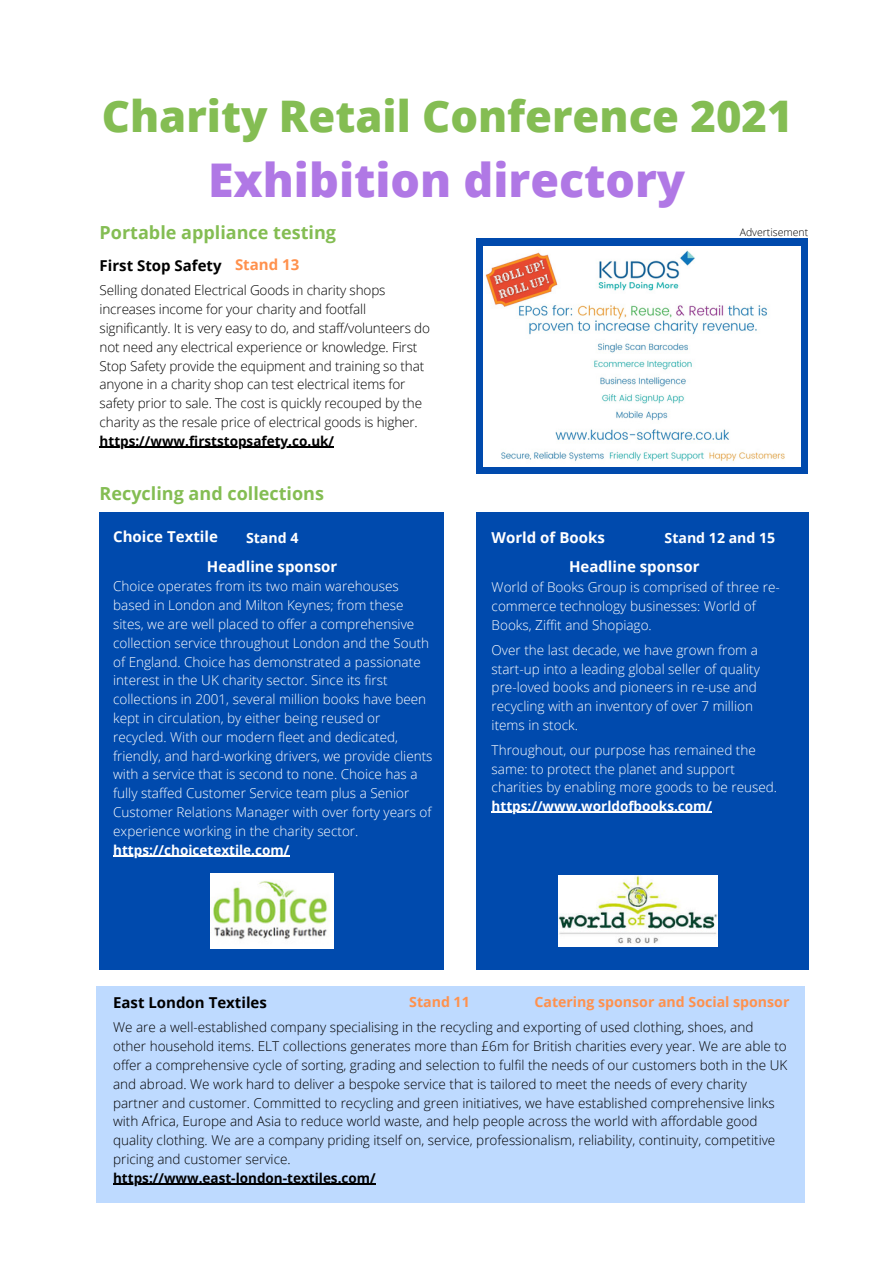
<style>
.page{position:relative;width:894px;height:1264px;background:#fff}
.page>*{position:absolute;margin:0;border:0;box-sizing:border-box;transform-origin:0 0}
.t1{font:800 46.5px "Open Sans";color:#b078e5}
.t2{font:800 43.5px "Open Sans";color:#84bd53}
.t3{font:700 18px "Open Sans";color:#84bd53}
.t4{font:700 15px "Open Sans";color:#fff}
.t5{font:700 15px "Open Sans";color:#000}
.t6{font:700 15px "Open Sans";color:#ff914d}
.t7{font:700 14.1px "Open Sans";color:#ff914d}
.t8{font:700 14.1px "Open Sans";color:#fff}
.t9{font:300 13.5px/18.8px "Open Sans";color:#000}
.t10{font:300 13.5px/18.8px "Open Sans";color:#fff}
.t11{font:700 13.5px "Open Sans";color:#000}
.t12{font:700 13.5px "Open Sans";color:#fff}
.t13{font:300 10.5px "Open Sans";color:#000}
</style>
<div class="page">
<div style="left:100px;top:512px;width:344px;height:457px;background:#004aad"></div>
<img style="left:210px;top:873px;width:123px;height:75px">
<hr style="left:113px;top:855px;width:176px;height:1px;background:#fff">
<div style="left:476px;top:512px;width:332px;height:457px;background:#004aad"></div>
<hr style="left:491px;top:812px;width:221px;height:1px;background:#fff">
<img style="left:558px;top:875px;width:159px;height:71px">
<div style="left:476px;top:239px;width:331px;height:235px;background:#004aad"></div>
<img style="left:483px;top:247px;width:317px;height:220px">
<hr style="left:99px;top:446px;width:235px;height:1px;background:#000">
<div style="left:96px;top:985px;width:708px;height:217px;background:#bedaff"></div>
<hr style="left:113px;top:1183px;width:262px;height:1px;background:#000">
<p class="t2" style="left:102px;top:86px;width:692px">Charity Retail Conference 2021</p>
<p class="t1" style="left:208px;top:147px;width:478px">Exhibition directory</p>
<p class="t3" style="left:99px;top:219px;width:238px">Portable appliance testing</p>
<p class="t6" style="left:235px;top:254px;width:66px">Stand 13</p>
<p class="t5" style="left:99px;top:254px;width:124px">First Stop Safety</p>
<p class="t9" style="left:99px;top:281px;width:332px">Selling donated Electrical Goods in charity shops increases income for your charity and footfall significantly. It is very easy to do, and staff/volunteers do not need any electrical experience or knowledge. First Stop Safety provide the equipment and training so that anyone in a charity shop can test electrical items for safety prior to sale. The cost is quickly recouped by the charity as the resale price of electrical goods is higher.</p>
<p class="t11" style="left:99px;top:431px;width:236px">https://www.firststopsafety.co.uk/</p>
<p class="t3" style="left:99px;top:480px;width:226px">Recycling and collections</p>
<p class="t13" style="left:739px;top:225px;width:70px">Advertisement</p>
<p class="t4" style="left:113px;top:526px;width:106px">Choice Textile</p>
<p class="t10" style="left:113px;top:577px;width:321px">Choice operates from its two main warehouses based in London and Milton Keynes; from these sites, we are well placed to offer a comprehensive collection service throughout London and the South of England. Choice has demonstrated a passionate interest in the UK charity sector. Since its first collections in 2001, several million books have been kept in circulation, by either being reused or recycled. With our modern fleet and dedicated, friendly, and hard-working drivers, we provide clients with a service that is second to none. Choice has a fully staffed Customer Service team plus a Senior Customer Relations Manager with over forty years of experience working in the charity sector.</p>
<p class="t12" style="left:113px;top:840px;width:178px">https://choicetextile.com/</p>
<p class="t8" style="left:246px;top:527px;width:54px">Stand 4</p>
<p class="t4" style="left:491px;top:526px;width:115px">World of Books</p>
<p class="t10" style="left:491px;top:577px;width:290px">World of Books Group is comprised of three re&shy;commerce technology businesses: World of<br>Books, Ziffit and Shopiago.</p>
<p class="t10" style="left:491px;top:640px;width:270px">Over the last decade, we have grown from a start-up into a leading global seller of quality pre-loved books and pioneers in re-use and recycling with an inventory of over 7 million items in stock.</p>
<p class="t10" style="left:491px;top:740px;width:287px">Throughout, our purpose has remained the same: to protect the planet and support charities by enabling more goods to be reused.</p>
<p class="t12" style="left:491px;top:796px;width:222px">https://www.worldofbooks.com/</p>
<p class="t8" style="left:664px;top:527px;width:112px">Stand 12 and 15</p>
<p class="t4" style="left:207px;top:556px;width:132px">Headline sponsor</p>
<p class="t4" style="left:569px;top:556px;width:132px">Headline sponsor</p>
<p class="t5" style="left:113px;top:991px;width:155px">East London Textiles</p>
<p class="t9" style="left:113px;top:1017px;width:675px">We are a well-established company specialising in the recycling and exporting of used clothing, shoes, and other household items. ELT collections generates more than £6m for British charities every year. We are able to offer a comprehensive cycle of sorting, grading and selection to fulfil the needs of our customers both in the UK and abroad. We work hard to deliver a bespoke service that is tailored to meet the needs of every charity partner and customer. Committed to recycling and green initiatives, we have established comprehensive links with Africa, Europe and Asia to reduce world waste, and help people across the world with affordable good quality clothing. We are a company priding itself on, service, professionalism, reliability, continuity, competitive pricing and customer service.</p>
<p class="t11" style="left:113px;top:1168px;width:264px">https://www.east-london-textiles.com/</p>
<p class="t7" style="left:409px;top:992px;width:62px">Stand 11</p>
<p class="t7" style="left:534px;top:992px;width:256px">Catering sponsor and Social sponsor</p>
</div>
